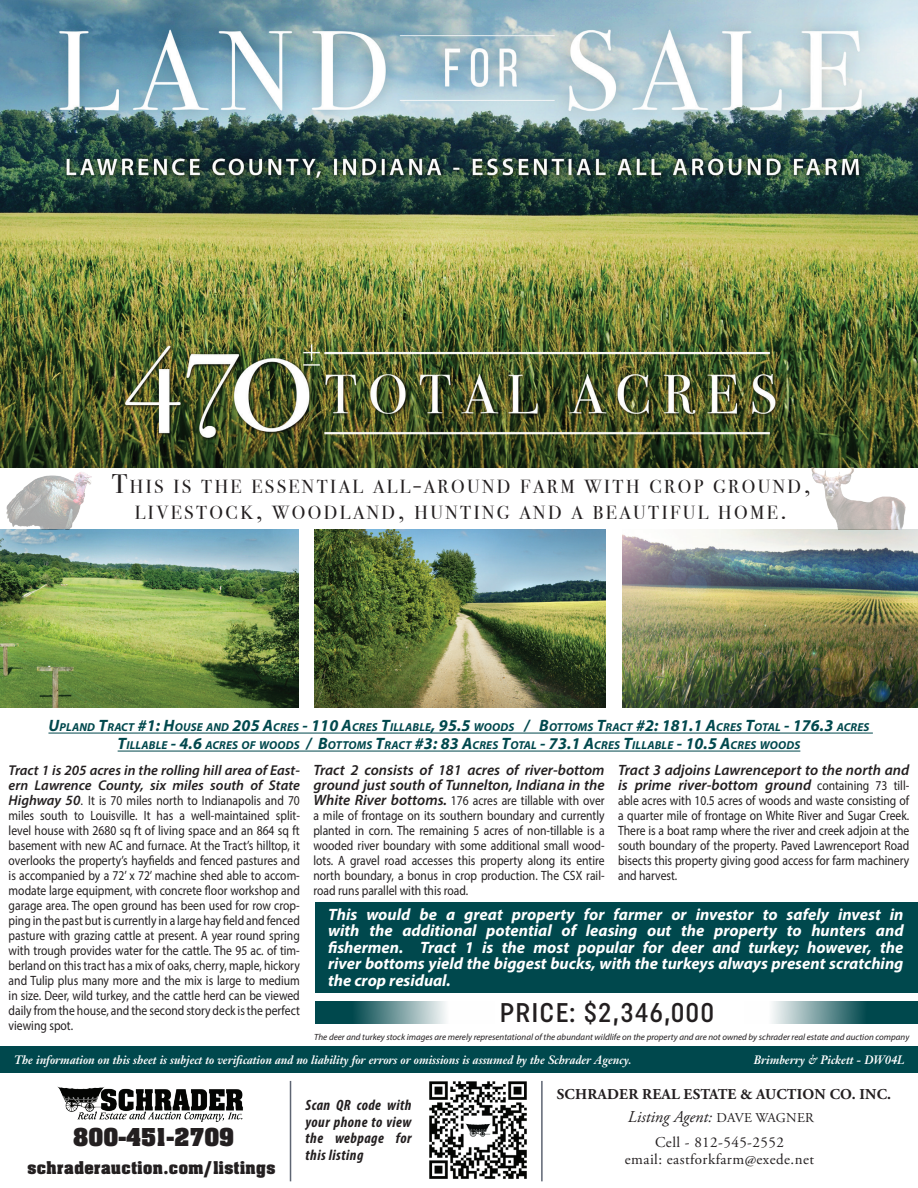
<style>
.page{position:relative;width:918px;height:1188px;background:#fff}
.page>*{position:absolute;margin:0;border:0;box-sizing:border-box;transform-origin:0 0}
.t1{font:500 27px "Uniform Condensed";letter-spacing:.04em;color:#231f20}
.t2{font:700 21px "Aachen";letter-spacing:.03em;color:#231f20}
.t3{font:18.9px/25.5px "Bodoni Svty Two SCITCTT";letter-spacing:.13em;color:#231f20;text-align:center}
.t4{font:italic 700 16.5px/16.5px "Myriad Pro";color:#fff;text-align:justify}
.t5{font:italic 16.5px "Adobe Garamond Pro";color:#231f20}
.t6{font:italic 600 15px/15px "Myriad Pro";color:#231f20}
.t7{font:italic 700 condensed 15px/16.5px "Myriad Pro";letter-spacing:.03em;color:#231f20;text-align:justify}
.t8{font:15px/16.5px "Adobe Garamond Pro";letter-spacing:.03em;color:#231f20;text-align:center}
.t9{font:700 15px "Adobe Garamond Pro";letter-spacing:.015em;color:#231f20}
.t10{font:700 15px "Aachen";letter-spacing:.03em;color:#231f20}
.t11{font:italic 600 14.25px/15px "Myriad Pro";color:#231f20}
.t12{font:13.5px/15px "Myriad Pro";color:#231f20;text-align:justify;scale:.86 1}
.t13{font:italic 700 12px "Janson Text";color:#fff;scale:.93 1}
.t14{font:italic 700 11.55px/18px "Myriad Pro";letter-spacing:.015em;color:#00484d;text-align:center}
.t15{font:italic 9px "Myriad Pro";color:#231f20}
.s1{font-size:27px}
.s2{font-size:16.5px}
.s3{font-weight:600;font-style:italic;font-size:14.25px}
.s4{font-stretch:condensed;font-size:14.25px}
.s5{font-weight:600;font-style:italic;font-size:15px}
.s6{font-weight:400;font-style:normal;font-size:13.5px}
.s7{font-style:normal;font-size:13.5px}
</style>
<div class="page">
<img style="left:0;top:0;width:918px;height:468px">
<img style="left:0;top:529px;width:298px;height:178px">
<img style="left:314px;top:529px;width:292px;height:178px">
<img style="left:622px;top:529px;width:296px;height:178px">
<div style="left:315px;top:902px;width:603px;height:91px;background:#00484d"></div>
<svg style="left:315px;top:1001px;width:131px;height:23px"></svg>
<svg style="left:772px;top:1001px;width:146px;height:23px"></svg>
<hr style="left:48px;top:733px;width:825px;height:1px;background:#00484d">
<hr style="left:118px;top:751px;width:682px;height:1px;background:#00484d">
<img style="left:0;top:423px;width:149px;height:106px">
<img style="left:811px;top:468px;width:95px;height:61px">
<div style="left:0;top:1047px;width:918px;height:26px;background:#00484d"></div>
<img style="left:58px;top:1087px;width:185px;height:35px">
<hr style="left:290px;top:1081px;width:1px;height:100px;background:#5e6573">
<hr style="left:541px;top:1081px;width:2px;height:100px;background:#5e6573">
<img style="left:429px;top:1081px;width:98px;height:98px">
<h3 class="t3" style="left:112px;top:474px;width:700px"><span class="s1">T</span>HIS IS THE ESSENTIAL ALL<span class="s1">-</span>AROUND FARM WITH CROP GROUND<span class="s1">,<br></span>LIVESTOCK<span class="s1">,</span> WOODLAND<span class="s1">,</span> HUNTING AND A BEAUTIFUL HOME<span class="s1">.</span></h3>
<p class="t14" style="left:48px;top:718px;width:823px"><span class="s2">U</span>PLAND <span class="s2">T</span>RACT <span class="s2">#1: H</span>OUSE AND <span class="s2">205 A</span>CRES <span class="s2">- 110 A</span>CRES <span class="s2">T</span>ILLABLE<span class="s2">, 95.5</span> WOODS <span class="s2">/ B</span>OTTOMS <span class="s2">T</span>RACT <span class="s2">#2: 181.1 A</span>CRES <span class="s2">T</span>OTAL <span class="s2">- 176.3</span> ACRES<br><span class="s2">T</span>ILLABLE <span class="s2">- 4.6</span> ACRES OF WOODS <span class="s2">/ B</span>OTTOMS <span class="s2">T</span>RACT <span class="s2">#3: 83 A</span>CRES <span class="s2">T</span>OTAL <span class="s2">- 73.1 A</span>CRES <span class="s2">T</span>ILLABLE <span class="s2">- 10.5 A</span>CRES WOODS</p>
<p class="t11" style="left:9px;top:762px;width:293px">Tract 1 is 205 acres in the rolling hill area of East&shy;ern Lawrence County, six miles south of State</p>
<p class="t12" style="left:9px;top:792px;width:340px"><span class="s3">Highway 50</span><span class="s4">.</span> It is 70 miles north to Indianapolis and 70 miles south to Louisville. It has a well-maintained split&shy;level house with 2680 sq ft of living space and an 864 sq ft basement with new AC and furnace. At the Tract’s hilltop, it overlooks the property’s hayfields and fenced pastures and is accompanied by a 72’ x 72’ machine shed able to accom&shy;modate large equipment, with concrete floor workshop and garage area. The open ground has been used for row crop&shy;ping in the past but is currently in a large hay field and fenced pasture with grazing cattle at present. A year round spring with trough provides water for the cattle. The 95 ac. of tim&shy;berland on this tract has a mix of oaks, cherry, maple, hickory and Tulip plus many more and the mix is large to medium in size. Deer, wild turkey, and the cattle herd can be viewed daily from the house, and the second story deck is the perfect viewing spot.</p>
<p class="t6" style="left:313px;top:762px;width:293px">Tract 2 consists of 181 acres of river-bottom ground just south of Tunnelton, Indiana in the</p>
<p class="t12" style="left:313px;top:793px;width:340px"><span class="s5">White River bottoms.</span> 176 acres are tillable with over a mile of frontage on its southern boundary and currently planted in corn. The remaining 5 acres of non-tillable is a wooded river boundary with some additional small wood&shy;lots. A gravel road accesses this property along its entire north boundary, a bonus in crop production. The CSX rail&shy;road runs parallel with this road.</p>
<p class="t6" style="left:618px;top:762px;width:293px">Tract 3 adjoins Lawrenceport to the north and is prime river-bottom ground <span class="s6">containing 73 till-</span></p>
<p class="t12" style="left:618px;top:793px;width:340px">able acres with 10.5 acres of woods and waste consisting of a quarter mile of frontage on White River and Sugar Creek.<br>There is a boat ramp where the river and creek adjoin at the south boundary of the property. Paved Lawrenceport Road bisects this property giving good access for farm machinery and harvest.</p>
<p class="t4" style="left:328px;top:906px;width:577px">This would be a great property for farmer or investor to safely invest in with the additional potential of leasing out the property to hunters and fishermen. Tract 1 is the most popular for deer and turkey; however, the river bottoms yield the biggest bucks, with the turkeys always present scratching the crop residual.</p>
<h1 class="t1" style="left:500px;top:996px;width:216px">PRICE: $2,346,000</h1>
<p class="t15" style="left:314px;top:1031px;width:597px">The deer and turkey stock images are merely representational of the abundant wildlife on the property and are not owned by schrader real estate and auction company</p>
<p class="t13" style="left:14px;top:1052px;width:666px">The information on this sheet is subject to verification and no liability for errors or omissions is assumed by the Schrader Agency.</p>
<p class="t13" style="left:754px;top:1052px;width:163px">Brimberry &amp; Pickett - DW04L</p>
<h2 class="t2" style="left:73px;top:1122px;width:162px">800-451-2709</h2>
<p class="t10" style="left:27px;top:1157px;width:250px">schraderauction.com/listings</p>
<p class="t9" style="left:557px;top:1086px;width:336px">SCHRADER REAL ESTATE &amp; AUCTION CO. INC.</p>
<p class="t7" style="left:306px;top:1097px;width:107px">Scan QR code with your phone to view the webpage for this listing</p>
<p class="t5" style="left:628px;top:1107px;width:187px">Listing Agent: <span class="s7">DAVE WAGNER</span></p>
<p class="t8" style="left:625px;top:1135px;width:191px">Cell - 812-545-2552<br>email: eastforkfarm@exede.net</p>
</div>
